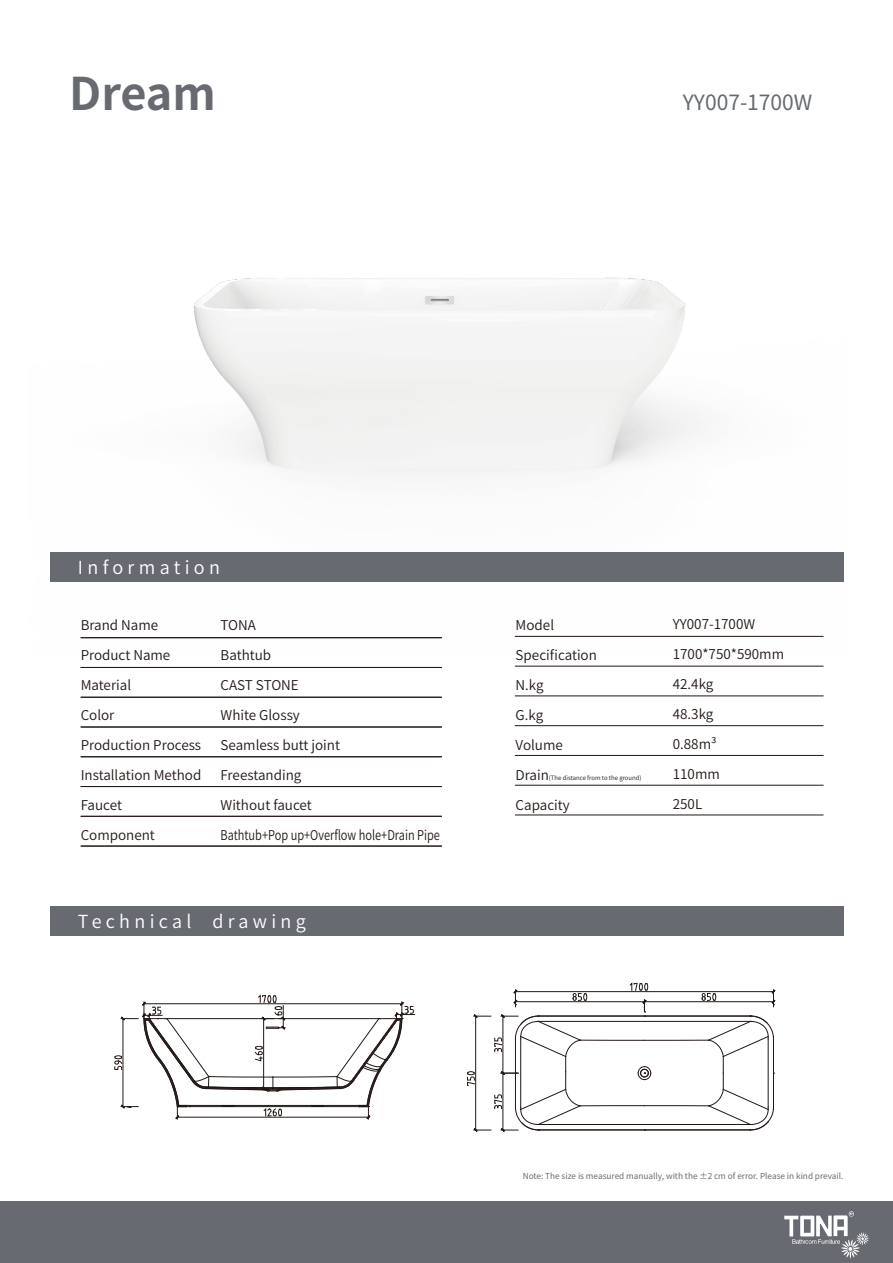
<style>
.page{position:relative;width:893px;height:1263px;background:#fff}
.page>*{position:absolute;margin:0;border:0;box-sizing:border-box;transform-origin:0 0}
.t1{font:700 45px "Source Han Sans CN";letter-spacing:-.005em;color:#676b71}
.t2{font:21px "Source Han Sans CN";color:#676b71}
.t3{font:18px "Source Han Sans CN";letter-spacing:.24em;color:#fff}
.t4{font:13.5px "Source Han Sans CN";color:#221815}
.t5{font:13.5px "Source Han Sans CN";color:#221815;scale:.82 1}
.t6{font:8.25px "Source Han Sans CN";color:#676b71}
.t7{font:6px "Source Han Sans CN";color:#221815}
</style>
<div class="page">
<img style="left:50px;top:277px;width:794px;height:362px">
<div style="left:0;top:1201px;width:893px;height:62px;background:#676b71"></div>
<svg style="left:784px;top:1211px;width:85px;height:47px"></svg>
<hr style="left:515px;top:814px;width:308px;height:1px;background:#221815">
<hr style="left:515px;top:636px;width:308px;height:1px;background:#221815">
<hr style="left:515px;top:666px;width:308px;height:1px;background:#221815">
<hr style="left:515px;top:695px;width:308px;height:1px;background:#221815">
<hr style="left:515px;top:725px;width:308px;height:1px;background:#221815">
<hr style="left:515px;top:755px;width:308px;height:1px;background:#221815">
<hr style="left:515px;top:785px;width:308px;height:1px;background:#221815">
<svg style="left:114px;top:994px;width:301px;height:126px"></svg>
<svg style="left:467px;top:982px;width:309px;height:150px"></svg>
<div style="left:50px;top:552px;width:793px;height:29px;background:#676b71"></div>
<div style="left:50px;top:906px;width:793px;height:30px;background:#676b71"></div>
<hr style="left:81px;top:637px;width:361px;height:1px;background:#221815">
<hr style="left:81px;top:667px;width:361px;height:1px;background:#221815">
<hr style="left:81px;top:697px;width:361px;height:1px;background:#221815">
<hr style="left:81px;top:727px;width:361px;height:1px;background:#221815">
<hr style="left:81px;top:756px;width:361px;height:1px;background:#221815">
<hr style="left:81px;top:786px;width:361px;height:1px;background:#221815">
<hr style="left:81px;top:816px;width:361px;height:1px;background:#221815">
<hr style="left:81px;top:846px;width:361px;height:1px;background:#221815">
<h1 class="t1" style="left:69px;top:68px;width:148px">Dream</h1>
<h2 class="t2" style="left:683px;top:90px;width:131px">YY007-1700W</h2>
<h3 class="t3" style="left:78px;top:557px;width:143px">Information</h3>
<p class="t4" style="left:81px;top:618px;width:79px">Brand Name</p>
<p class="t4" style="left:81px;top:648px;width:91px">Product Name</p>
<p class="t4" style="left:81px;top:678px;width:52px">Material</p>
<p class="t4" style="left:81px;top:708px;width:35px">Color</p>
<p class="t4" style="left:81px;top:738px;width:122px">Production Process</p>
<p class="t4" style="left:81px;top:768px;width:122px">Installation Method</p>
<p class="t4" style="left:81px;top:798px;width:43px">Faucet</p>
<p class="t4" style="left:81px;top:828px;width:76px">Component</p>
<p class="t4" style="left:221px;top:618px;width:37px">TONA</p>
<p class="t4" style="left:221px;top:648px;width:52px">Bathtub</p>
<p class="t4" style="left:221px;top:678px;width:80px">CAST STONE</p>
<p class="t4" style="left:221px;top:708px;width:81px">White Glossy</p>
<p class="t4" style="left:221px;top:738px;width:121px">Seamless butt joint</p>
<p class="t4" style="left:221px;top:768px;width:82px">Freestanding</p>
<p class="t4" style="left:221px;top:798px;width:93px">Without faucet</p>
<p class="t5" style="left:221px;top:828px;width:269px">Bathtub+Pop up+Overflow hole+Drain Pipe</p>
<h3 class="t3" style="left:78px;top:911px;width:229px">Technical drawing</h3>
<p class="t4" style="left:516px;top:618px;width:40px">Model</p>
<p class="t4" style="left:516px;top:648px;width:83px">Specification</p>
<p class="t4" style="left:516px;top:678px;width:30px">N.kg</p>
<p class="t4" style="left:516px;top:708px;width:29px">G.kg</p>
<p class="t4" style="left:516px;top:738px;width:49px">Volume</p>
<p class="t4" style="left:516px;top:768px;width:35px">Drain</p>
<p class="t7" style="left:549px;top:775px;width:94px">(The distance from to the ground)</p>
<p class="t4" style="left:516px;top:798px;width:56px">Capacity</p>
<p class="t4" style="left:673px;top:616px;width:84px">YY007-1700W</p>
<p class="t4" style="left:673px;top:646px;width:113px">1700*750*590mm</p>
<p class="t4" style="left:673px;top:676px;width:42px">42.4kg</p>
<p class="t4" style="left:673px;top:706px;width:42px">48.3kg</p>
<p class="t4" style="left:673px;top:736px;width:45px">0.88m³</p>
<p class="t4" style="left:673px;top:766px;width:49px">110mm</p>
<p class="t4" style="left:673px;top:796px;width:31px">250L</p>
<p class="t6" style="left:523px;top:1171px;width:322px">Note: The size is measured manually, with the ±2 cm of error. Please in kind prevail.</p>
</div>
